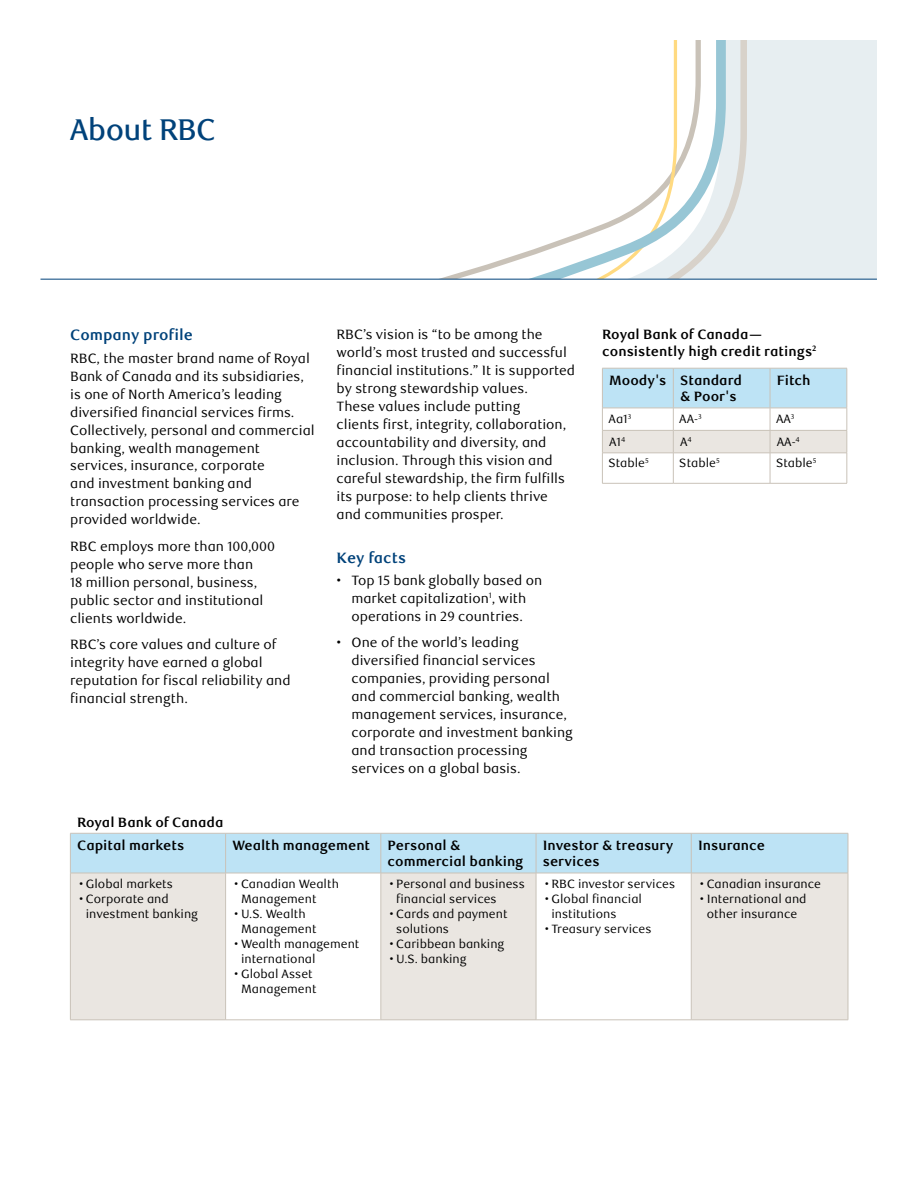
<style>
.page{position:relative;width:918px;height:1188px;background:#fff}
.page>*{position:absolute;margin:0;border:0;box-sizing:border-box;transform-origin:0 0}
.t1{font:500 30px "RBC Display";color:#00427a}
.t2{font:700 15px "RBC Text";color:#00427a}
.t3{font:13.5px/18px "RBC Text";color:#000}
.t4{font:700 13.5px/16.5px "RBC Text";color:#000}
.t5{font:12px/15px "RBC Text";color:#000}
</style>
<div class="page">
<div style="left:71px;top:834px;width:777px;height:39px;background:#bde3f5"></div>
<div style="left:71px;top:874px;width:777px;height:146px;background:#eae6e1"></div>
<svg style="left:226px;top:874px;width:465px;height:146px"></svg>
<hr style="left:70px;top:873px;width:1px;height:147px;background:#c9c2b8">
<hr style="left:225px;top:873px;width:1px;height:147px;background:#c9c2b8">
<hr style="left:381px;top:873px;width:1px;height:147px;background:#c9c2b8">
<hr style="left:536px;top:873px;width:1px;height:147px;background:#c9c2b8">
<hr style="left:691px;top:873px;width:1px;height:147px;background:#c9c2b8">
<hr style="left:848px;top:873px;width:1px;height:147px;background:#c9c2b8">
<hr style="left:70px;top:1020px;width:156px;height:1px;background:#c9c2b8">
<hr style="left:226px;top:1020px;width:155px;height:1px;background:#c9c2b8">
<hr style="left:381px;top:1020px;width:155px;height:1px;background:#c9c2b8">
<hr style="left:536px;top:1020px;width:155px;height:1px;background:#c9c2b8">
<hr style="left:691px;top:1020px;width:157px;height:1px;background:#c9c2b8">
<hr style="left:70px;top:833px;width:156px;height:1px;background:#c9c2b8">
<hr style="left:70px;top:833px;width:1px;height:40px;background:#c9c2b8">
<hr style="left:70px;top:873px;width:156px;height:1px;background:#c9c2b8">
<hr style="left:226px;top:833px;width:155px;height:1px;background:#c9c2b8">
<hr style="left:225px;top:833px;width:1px;height:40px;background:#c9c2b8">
<hr style="left:226px;top:873px;width:155px;height:1px;background:#c9c2b8">
<hr style="left:381px;top:833px;width:155px;height:1px;background:#c9c2b8">
<hr style="left:381px;top:833px;width:1px;height:40px;background:#c9c2b8">
<hr style="left:381px;top:873px;width:155px;height:1px;background:#c9c2b8">
<hr style="left:536px;top:833px;width:155px;height:1px;background:#c9c2b8">
<hr style="left:536px;top:833px;width:1px;height:40px;background:#c9c2b8">
<hr style="left:536px;top:873px;width:155px;height:1px;background:#c9c2b8">
<hr style="left:691px;top:833px;width:157px;height:1px;background:#c9c2b8">
<hr style="left:691px;top:833px;width:1px;height:40px;background:#c9c2b8">
<hr style="left:848px;top:833px;width:1px;height:40px;background:#c9c2b8">
<hr style="left:691px;top:873px;width:157px;height:1px;background:#c9c2b8">
<svg style="left:602px;top:369px;width:246px;height:114px"></svg>
<hr style="left:602px;top:453px;width:71px;height:1px;background:#c9c2b8">
<hr style="left:602px;top:453px;width:1px;height:30px;background:#c9c2b8">
<hr style="left:673px;top:453px;width:97px;height:1px;background:#c9c2b8">
<hr style="left:673px;top:453px;width:1px;height:30px;background:#c9c2b8">
<hr style="left:770px;top:453px;width:77px;height:1px;background:#c9c2b8">
<hr style="left:770px;top:453px;width:1px;height:30px;background:#c9c2b8">
<hr style="left:847px;top:453px;width:1px;height:30px;background:#c9c2b8">
<hr style="left:602px;top:483px;width:71px;height:1px;background:#c9c2b8">
<hr style="left:673px;top:483px;width:97px;height:1px;background:#c9c2b8">
<hr style="left:770px;top:483px;width:77px;height:1px;background:#c9c2b8">
<hr style="left:602px;top:368px;width:71px;height:1px;background:#c9c2b8">
<hr style="left:602px;top:368px;width:1px;height:40px;background:#c9c2b8">
<hr style="left:602px;top:408px;width:71px;height:1px;background:#c9c2b8">
<hr style="left:673px;top:368px;width:97px;height:1px;background:#c9c2b8">
<hr style="left:673px;top:368px;width:1px;height:40px;background:#c9c2b8">
<hr style="left:673px;top:408px;width:97px;height:1px;background:#c9c2b8">
<hr style="left:770px;top:368px;width:77px;height:1px;background:#c9c2b8">
<hr style="left:770px;top:368px;width:1px;height:40px;background:#c9c2b8">
<hr style="left:847px;top:368px;width:1px;height:40px;background:#c9c2b8">
<hr style="left:770px;top:408px;width:77px;height:1px;background:#c9c2b8">
<div style="left:40px;top:40px;width:837px;height:239px;background:#e7eef1"></div>
<svg style="left:726px;top:40px;width:21px;height:239px"></svg>
<div style="left:40px;top:40px;width:686px;height:239px;background:#fff"></div>
<hr style="left:40px;top:279px;width:837px;height:1px;background:#00427a">
<h1 class="t1" style="left:70px;top:113px;width:147px">About RBC</h1>
<p class="t2" style="left:70px;top:326px;width:124px">Company profile</p>
<p class="t3" style="left:70px;top:349px;width:246px">RBC, the master brand name of Royal Bank of Canada and its subsidiaries, is one of North America’s leading diversified financial services firms.<br>Collectively, personal and commercial banking, wealth management services, insurance, corporate<br>and investment banking and transaction processing services are provided worldwide.</p>
<p class="t3" style="left:70px;top:538px;width:206px">RBC employs more than 100,000 people who serve more than<br>18 million personal, business, public sector and institutional clients worldwide.</p>
<p class="t3" style="left:70px;top:636px;width:222px">RBC’s core values and culture of integrity have earned a global reputation for fiscal reliability and financial strength.</p>
<p class="t3" style="left:337px;top:326px;width:240px">RBC’s vision is “to be among the world’s most trusted and successful financial institutions.” It is supported by strong stewardship values.<br>These values include putting<br>clients first, integrity, collaboration, accountability and diversity, and inclusion. Through this vision and careful stewardship, the firm fulfills its purpose: to help clients thrive and communities prosper.</p>
<p class="t2" style="left:337px;top:549px;width:71px">Key facts</p>
<p class="t3" style="left:337px;top:572px;width:207px;text-align:center">• Top 15 bank globally based on market capitalization<sup>1</sup>, with operations in 29 countries.</p>
<p class="t3" style="left:351px;top:634px;width:223px;text-indent:-15px">• One of the world’s leading diversified financial services companies, providing personal and commercial banking, wealth management services, insurance, corporate and investment banking and transaction processing services on a global basis.</p>
<p class="t4" style="left:602px;top:327px;width:216px">Royal Bank of Canada— consistently high credit ratings<sup>2</sup></p>
<p class="t4" style="left:680px;top:372px;width:63px;text-indent:-71px">Moody's Standard &amp; Poor's</p>
<p class="t4" style="left:777px;top:372px;width:35px">Fitch</p>
<p class="t5" style="left:608px;top:411px;width:25px">Aa1<sup>3</sup></p>
<p class="t5" style="left:679px;top:411px;width:24px">AA-<sup>3</sup></p>
<p class="t5" style="left:776px;top:411px;width:20px">AA<sup>3</sup></p>
<p class="t5" style="left:609px;top:434px;width:18px">A1<sup>4</sup></p>
<p class="t5" style="left:680px;top:434px;width:13px">A<sup>4</sup></p>
<p class="t5" style="left:777px;top:434px;width:25px">AA-<sup>4</sup></p>
<p class="t5" style="left:608px;top:456px;width:42px">Stable<sup>5</sup></p>
<p class="t5" style="left:679px;top:456px;width:42px">Stable<sup>5</sup></p>
<p class="t5" style="left:776px;top:456px;width:42px">Stable<sup>5</sup></p>
<p class="t4" style="left:77px;top:811px;width:148px;line-height:23.2px">Royal Bank of Canada<br>Capital markets</p>
<p class="t5" style="left:79px;top:876px;width:95px">• Global markets</p>
<p class="t5" style="left:86px;top:891px;width:114px;text-indent:-7px">• Corporate and investment banking</p>
<p class="t4" style="left:232px;top:837px;width:139px">Wealth management</p>
<p class="t4" style="left:388px;top:837px;width:137px">Personal &amp; commercial banking</p>
<p class="t4" style="left:543px;top:837px;width:132px">Investor &amp; treasury services</p>
<p class="t4" style="left:698px;top:837px;width:69px">Insurance</p>
<p class="t5" style="left:241px;top:876px;width:99px;text-indent:-7px">• Canadian Wealth<br>Management</p>
<p class="t5" style="left:241px;top:906px;width:77px;text-indent:-7px">• U.S. Wealth<br>Management</p>
<p class="t5" style="left:241px;top:936px;width:120px;text-indent:-7px">• Wealth management international</p>
<p class="t5" style="left:234px;top:966px;width:84px;text-align:center">• Global Asset<br>Management</p>
<p class="t5" style="left:396px;top:876px;width:130px;text-indent:-7px">• Personal and business financial services</p>
<p class="t5" style="left:396px;top:906px;width:113px;text-indent:-7px">• Cards and payment solutions</p>
<p class="t5" style="left:390px;top:936px;width:116px">• Caribbean banking</p>
<p class="t5" style="left:390px;top:951px;width:78px">• U.S. banking</p>
<p class="t5" style="left:545px;top:876px;width:132px">• RBC investor services</p>
<p class="t5" style="left:551px;top:891px;width:92px;text-indent:-7px">• Global financial institutions</p>
<p class="t5" style="left:545px;top:921px;width:108px">• Treasury services</p>
<p class="t5" style="left:700px;top:876px;width:123px">• Canadian insurance</p>
<p class="t5" style="left:700px;top:891px;width:108px;text-align:center">• International and other insurance</p>
</div>
